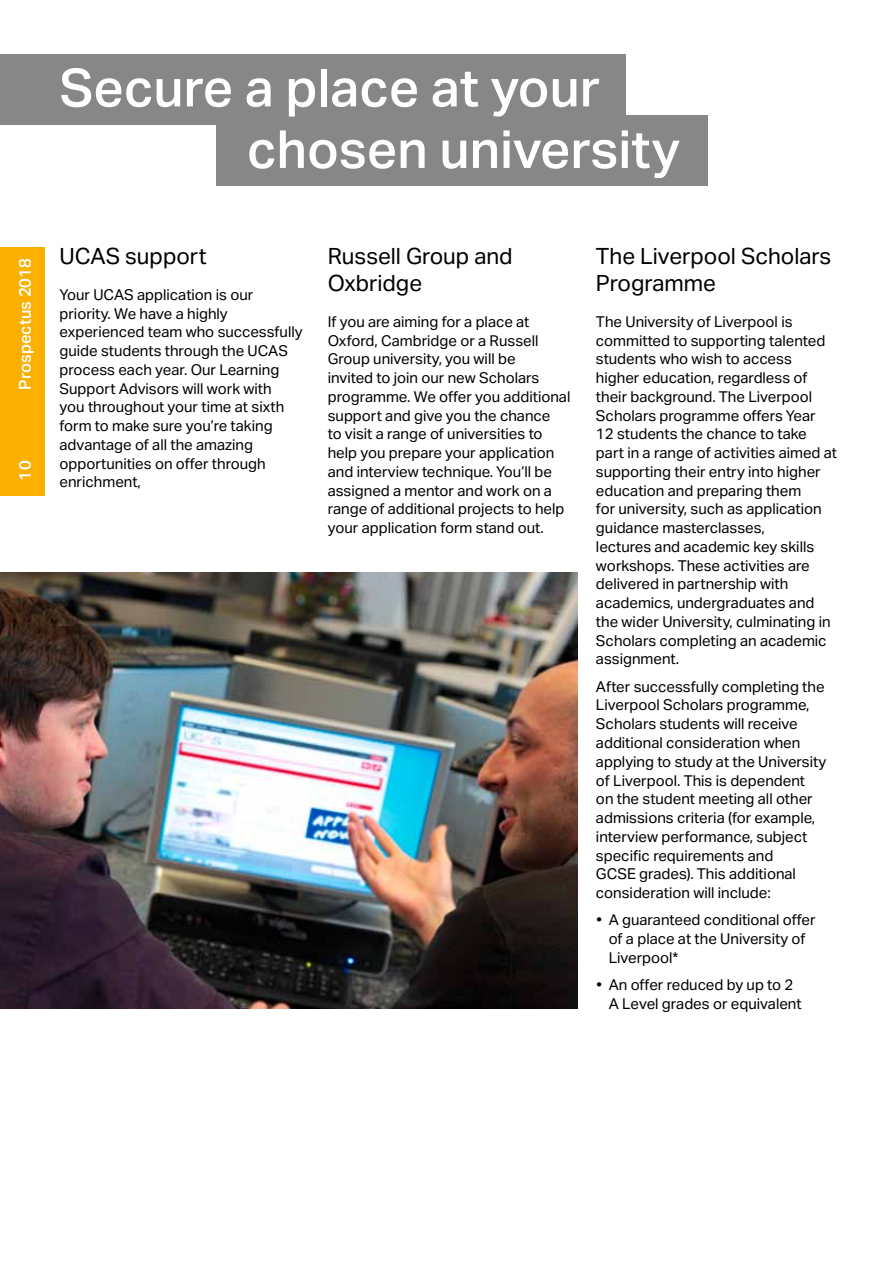
<style>
.page{position:relative;width:893px;height:1263px;background:#fff}
.page>*{position:absolute;margin:0;border:0;box-sizing:border-box;transform-origin:0 0}
.t1{font:500 52.5px/61.5px "Aktiv Grotesk";color:#fff}
.t2{font:22.5px/27px "Aktiv Grotesk";color:#000}
.t3{font:500 16.5px "Aktiv Grotesk";color:#fff}
.t4{font:15px/18.8px "Aktiv Grotesk";color:#000}
</style>
<div class="page">
<div style="left:0;top:247px;width:45px;height:248px;background:#f9b000"></div>
<img style="left:0;top:573px;width:577px;height:435px">
<hr style="left:892px;top:89px;width:1px;height:241px;background:#f9b000">
<div style="left:0;top:54px;width:625px;height:70px;background:#868786"></div>
<div style="left:217px;top:116px;width:491px;height:70px;background:#868786"></div>
<h1 class="t1" style="left:247px;top:56px;width:435px;text-indent:-187px">Secure a place at your chosen university</h1>
<p class="t3" style="left:15px;top:389px;width:133px;rotate:-90deg">Prospectus 2018</p>
<p class="t3" style="left:15px;top:480px;width:21px;rotate:-90deg">10</p>
<h2 class="t2" style="left:60px;top:243px;width:148px">UCAS support</h2>
<p class="t4" style="left:60px;top:285px;width:245px">Your UCAS application is our priority. We have a highly experienced team who successfully guide students through the UCAS process each year. Our Learning<br>Support Advisors will work with<br>you throughout your time at sixth form to make sure you’re taking advantage of all the amazing opportunities on offer through enrichment,</p>
<h2 class="t2" style="left:328px;top:243px;width:186px">Russell Group and<br>Oxbridge</h2>
<p class="t4" style="left:328px;top:312px;width:244px">If you are aiming for a place at<br>Oxford, Cambridge or a Russell<br>Group university, you will be<br>invited to join our new Scholars programme. We offer you additional support and give you the chance<br>to visit a range of universities to help you prepare your application and interview technique. You’ll be assigned a mentor and work on a range of additional projects to help your application form stand out.</p>
<h2 class="t2" style="left:596px;top:243px;width:237px">The Liverpool Scholars<br>Programme</h2>
<p class="t4" style="left:596px;top:312px;width:243px">The University of Liverpool is committed to supporting talented students who wish to access higher education, regardless of their background. The Liverpool<br>Scholars programme offers Year<br>12 students the chance to take part in a range of activities aimed at supporting their entry into higher education and preparing them<br>for university, such as application guidance masterclasses,<br>lectures and academic key skills workshops. These activities are delivered in partnership with academics, undergraduates and the wider University, culminating in<br>Scholars completing an academic assignment.</p>
<p class="t4" style="left:596px;top:677px;width:232px">After successfully completing the<br>Liverpool Scholars programme,<br>Scholars students will receive additional consideration when applying to study at the University of Liverpool. This is dependent<br>on the student meeting all other admissions criteria (for example, interview performance, subject specific requirements and<br>GCSE grades). This additional consideration will include:</p>
<p class="t4" style="left:609px;top:910px;width:208px;text-indent:-13px">• A guaranteed conditional offer of a place at the University of<br>Liverpool*</p>
<p class="t4" style="left:609px;top:975px;width:194px;text-indent:-13px">• An offer reduced by up to 2<br>A Level grades or equivalent</p>
</div>
